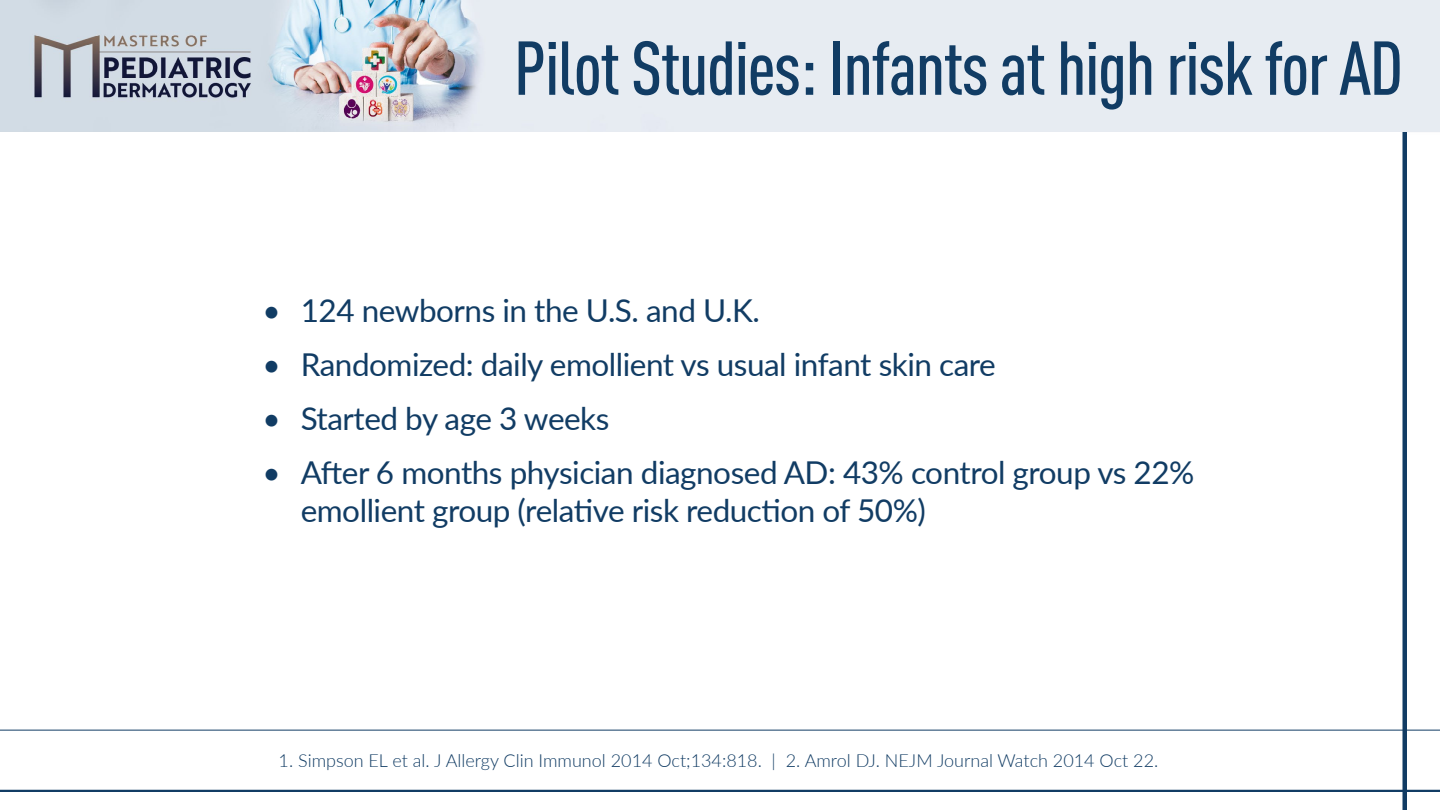
<style>
.page{position:relative;width:1440px;height:810px;background:#fff}
.page>*{position:absolute;margin:0;border:0;box-sizing:border-box;transform-origin:0 0}
.t1{font:500 condensed 75px "DIN Pro";letter-spacing:-.02em;color:#113c64}
.t2{font:31.5px/37.8px "Lato";letter-spacing:-.015em;color:#113c64}
.t3{font:300 18px "Lato";color:#113c64}
</style>
<div class="page">
<img style="left:0;top:0;width:1440px;height:790px">
<div style="left:0;top:132px;width:1402px;height:659px;background:#fff"></div>
<hr style="left:0;top:790px;width:1440px;height:2px;background:#113c64">
<div style="left:1402px;top:132px;width:5px;height:678px;background:#113c64"></div>
<hr style="left:0;top:730px;width:1440px;height:1px;background:#113c64">
<h1 class="t1" style="left:514px;top:13px;width:891px">Pilot Studies: Infants at high risk for AD</h1>
<p class="t2" style="left:262px;top:291px;width:499px">• 124 newborns in the U.S. and U.K.</p>
<p class="t2" style="left:262px;top:345px;width:735px">• Randomized: daily emollient vs usual infant skin care</p>
<p class="t2" style="left:262px;top:399px;width:349px">• Started by age 3 weeks</p>
<p class="t2" style="left:301px;top:453px;width:895px;text-indent:-38px">• After 6 months physician diagnosed AD: 43% control group vs 22% emollient group (relative risk reduction of 50%)</p>
<p class="t3" style="left:279px;top:748px;width:881px">1. Simpson EL et al. J Allergy Clin Immunol 2014 Oct;134:818. | 2. Amrol DJ. NEJM Journal Watch 2014 Oct 22.</p>
</div>
